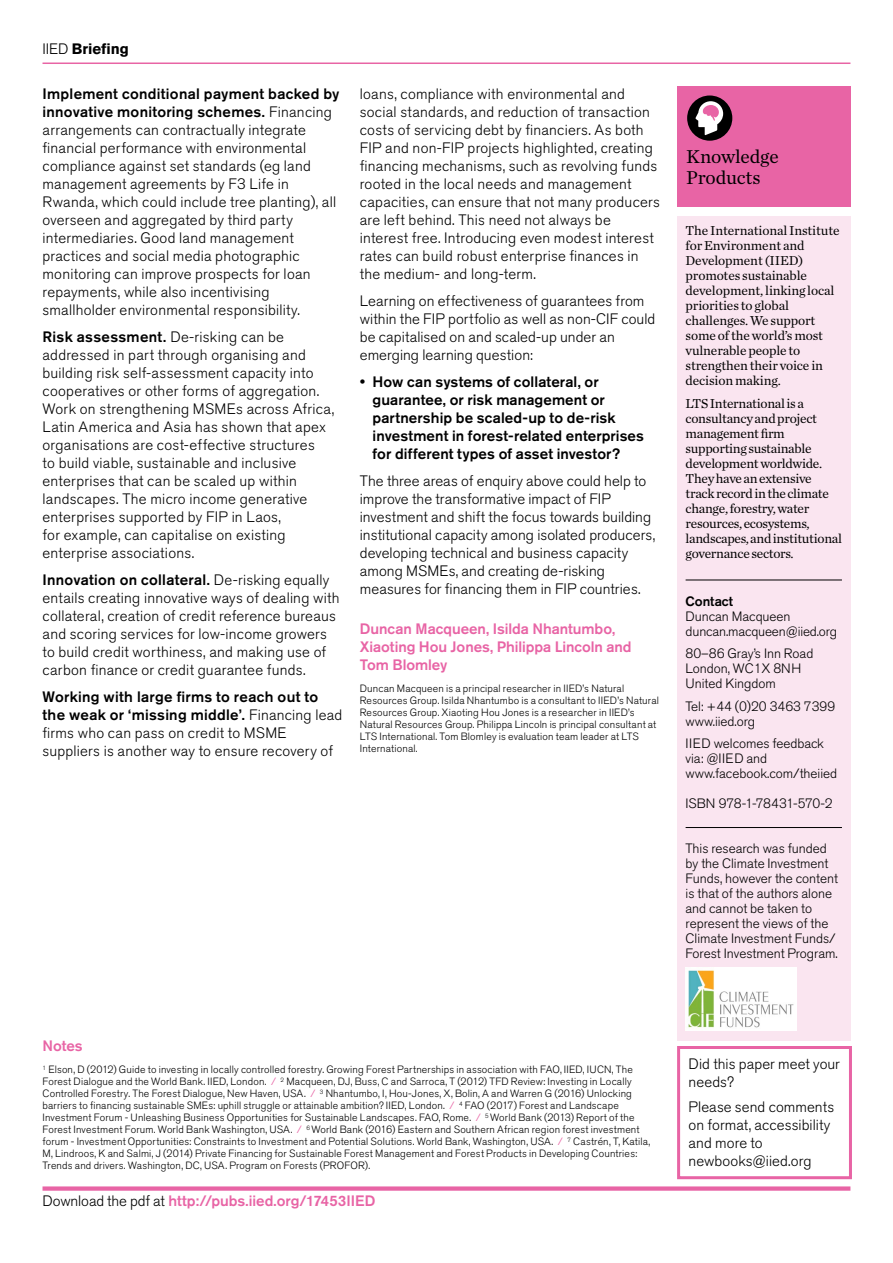
<style>
.page{position:relative;width:893px;height:1263px;background:#fff}
.page>*{position:absolute;margin:0;border:0;box-sizing:border-box;transform-origin:0 0}
.t1{font:19.5px/20.7px "Chronicle Text G1";letter-spacing:-.01em;color:#000}
.IIED_briefing_Body_c{font:300 15px/18px "Akzidenz Grotesk BE";letter-spacing:.015em;color:#000}
.t2{font:500 15px/18px "Akzidenz Grotesk BE";letter-spacing:.005em;color:#000}
.IIED_briefing_Policy{font:300 15px/18px "Akzidenz Grotesk BE";letter-spacing:.005em;color:#000}
.IIED_briefing_Author{font:500 15px/18px "Akzidenz Grotesk BE";color:#e864a5}
.IIED_briefing_Body_c-2{font:500 15px "Akzidenz Grotesk BE";color:#e864a5}
.IIED_briefing_Body_c-3{font:700 15px "Akzidenz Grotesk BE";letter-spacing:-.005em;color:#000}
.IIED_briefing_Notes{font:500 15px "Akzidenz Grotesk BE";color:#e864a5}
.IIED_briefing_About{font:13.5px/15px "Chronicle Text G1";letter-spacing:-.02em;color:#000}
.IIED_briefing_Contac{font:300 13.5px/15px "Akzidenz Grotesk BE";letter-spacing:-.005em;color:#000}
.IIED_DP_Cover_body_c{font:300 13.5px "Akzidenz Grotesk BE";letter-spacing:-.01em;color:#000}
.IIED_briefing_Notes-2{font:300 10.5px/12px "Akzidenz Grotesk BE";letter-spacing:.015em;color:#000}
.IIED_briefing_Author-2{font:300 10.5px/12px "Akzidenz Grotesk BE";letter-spacing:.015em;color:#000}
.s1{font-weight:300}
.s2{font-weight:500}
.s3{color:#e864a5}
.s4{font-weight:300;color:#000}
</style>
<div class="page">
<div style="left:677px;top:86px;width:173px;height:121px;background:#e864a5"></div>
<div style="left:687px;top:95px;width:45px;height:46px;background:#000;border-radius:50%"></div>
<svg style="left:695px;top:101px;width:28px;height:34px"></svg>
<div style="left:677px;top:216px;width:173px;height:824px;background:#fae5f0"></div>
<hr style="left:686px;top:580px;width:156px;height:1px;background:#000">
<hr style="left:686px;top:827px;width:156px;height:1px;background:#000">
<hr style="left:43px;top:63px;width:807px;height:1px;background:#e864a5">
<div style="left:43px;top:1186px;width:807px;height:5px;background:#e864a5"></div>
<img style="left:686px;top:968px;width:111px;height:62px">
<div style="left:677px;top:1046px;width:175px;height:133px;border:3px solid #e864a5"></div>
<p class="IIED_briefing_Body_c-3" style="left:43px;top:40px;width:88px"><span class="s1">IIED</span> Briefing</p>
<p class="IIED_briefing_Body_c" style="left:43px;top:85px;width:298px"><span class="s2">Implement conditional payment backed by innovative monitoring schemes.</span> Financing arrangements can contractually integrate financial performance with environmental compliance against set standards (eg land management agreements by F3 Life in Rwanda, which could include tree planting), all overseen and aggregated by third party intermediaries. Good land management practices and social media photographic monitoring can improve prospects for loan repayments, while also incentivising smallholder environmental responsibility.</p>
<p class="IIED_briefing_Body_c" style="left:43px;top:328px;width:293px"><span class="s2">Risk assessment.</span> De-risking can be addressed in part through organising and building risk self-assessment capacity into cooperatives or other forms of aggregation.<br>Work on strengthening MSMEs across Africa, Latin America and Asia has shown that apex organisations are cost-effective structures<br>to build viable, sustainable and inclusive enterprises that can be scaled up within landscapes. The micro income generative enterprises supported by FIP in Laos,<br>for example, can capitalise on existing enterprise associations.</p>
<p class="IIED_briefing_Body_c" style="left:43px;top:571px;width:299px"><span class="s2">Innovation on collateral.</span> De-risking equally entails creating innovative ways of dealing with collateral, creation of credit reference bureaus and scoring services for low-income growers to build credit worthiness, and making use of carbon finance or credit guarantee funds.</p>
<p class="IIED_briefing_Body_c" style="left:43px;top:688px;width:301px"><span class="s2">Working with large firms to reach out to the weak or ‘missing middle’.</span> Financing lead firms who can pass on credit to MSME suppliers is another way to ensure recovery of</p>
<p class="IIED_briefing_Body_c" style="left:360px;top:85px;width:302px">loans, compliance with environmental and social standards, and reduction of transaction costs of servicing debt by financiers. As both FIP and non-FIP projects highlighted, creating financing mechanisms, such as revolving funds rooted in the local needs and management capacities, can ensure that not many producers are left behind. This need not always be interest free. Introducing even modest interest rates can build robust enterprise finances in the medium- and long-term.</p>
<p class="IIED_briefing_Body_c" style="left:360px;top:292px;width:297px">Learning on effectiveness of guarantees from within the FIP portfolio as well as non-CIF could be capitalised on and scaled-up under an emerging learning question:</p>
<p class="t2" style="left:373px;top:372px;width:273px;text-indent:-13px">• How can systems of collateral, or guarantee, or risk management or partnership be scaled-up to de-risk investment in forest-related enterprises for different types of asset investor?</p>
<p class="IIED_briefing_Body_c" style="left:360px;top:472px;width:297px">The three areas of enquiry above could help to improve the transformative impact of FIP investment and shift the focus towards building institutional capacity among isolated producers, developing technical and business capacity among MSMEs, and creating de-risking measures for financing them in FIP countries.</p>
<p class="IIED_briefing_Author" style="left:360px;top:619px;width:273px">Duncan Macqueen, Isilda Nhantumbo,<br>Xiaoting Hou Jones, Philippa Lincoln and<br>Tom Blomley</p>
<p class="IIED_briefing_Author-2" style="left:360px;top:682px;width:301px">Duncan Macqueen is a principal researcher in IIED’s Natural Resources Group. Isilda Nhantumbo is a consultant to IIED’s Natural Resources Group. Xiaoting Hou Jones is a researcher in IIED’s Natural Resources Group. Philippa Lincoln is principal consultant at LTS International. Tom Blomley is evaluation team leader at LTS International.</p>
<p class="t1" style="left:686px;top:145px;width:94px">Knowledge<br>Products</p>
<p class="IIED_briefing_About" style="left:686px;top:223px;width:155px">The International Institute for Environment and<br>Development (IIED) promotes sustainable development, linking local priorities to global challenges. We support some of the world’s most vulnerable people to strengthen their voice in decision making.</p>
<p class="IIED_briefing_About" style="left:686px;top:395px;width:158px">LTS International is a consultancy and project management firm supporting sustainable development worldwide.<br>They have an extensive track record in the climate change, forestry, water resources, ecosystems, landscapes, and institutional governance sectors.</p>
<p class="IIED_briefing_Contac" style="left:686px;top:594px;width:153px"><span class="s2">Contact<br></span>Duncan Macqueen duncan.macqueen@iied.org</p>
<p class="IIED_briefing_Contac" style="left:686px;top:646px;width:129px">80–86 Gray’s Inn Road<br>London, WC1X 8NH<br>United Kingdom</p>
<p class="IIED_briefing_Contac" style="left:686px;top:699px;width:151px">Tel: +44 (0)20 3463 7399 www.iied.org</p>
<p class="IIED_briefing_Contac" style="left:686px;top:736px;width:153px">IIED welcomes feedback via: @IIED and www.facebook.com/theiied</p>
<p class="IIED_DP_Cover_body_c" style="left:686px;top:796px;width:148px">ISBN 978-1-78431-570-2</p>
<p class="IIED_briefing_Contac" style="left:686px;top:841px;width:154px">This research was funded by the Climate Investment<br>Funds, however the content is that of the authors alone and cannot be taken to represent the views of the<br>Climate Investment Funds/<br>Forest Investment Program.</p>
<p class="IIED_briefing_Notes" style="left:43px;top:1037px;width:42px">Notes</p>
<p class="IIED_briefing_Notes-2" style="left:43px;top:1064px;width:609px"><sup>1</sup> Elson, D (2012) Guide to investing in locally controlled forestry. Growing Forest Partnerships in association with FAO, IIED, IUCN, The Forest Dialogue and the World Bank. IIED, London. <span class="s3">/</span> <sup>2</sup> Macqueen, DJ, Buss, C and Sarroca, T (2012) TFD Review: Investing in Locally Controlled Forestry. The Forest Dialogue, New Haven, USA. <span class="s3">/</span> <sup>3</sup> Nhantumbo, I, Hou-Jones, X, Bolin, A and Warren G (2016) Unlocking barriers to financing sustainable SMEs: uphill struggle or attainable ambition? IIED, London. <span class="s3">/</span> <sup>4</sup> FAO (2017) Forest and Landscape Investment Forum - Unleashing Business Opportunities for Sustainable Landscapes. FAO, Rome. <span class="s3">/</span> <sup>5</sup> World Bank (2013) Report of the Forest Investment Forum. World Bank Washington, USA. <span class="s3">/</span> <sup>6</sup> World Bank (2016) Eastern and Southern African region forest investment forum - Investment Opportunities: Constraints to Investment and Potential Solutions. World Bank, Washington, USA. <span class="s3">/</span> <sup>7</sup> Castrén, T, Katila, M, Lindroos, K and Salmi, J (2014) Private Financing for Sustainable Forest Management and Forest Products in Developing Countries:<br>Trends and drivers. Washington, DC, USA. Program on Forests (PROFOR).</p>
<p class="IIED_briefing_Body_c-2" style="left:43px;top:1192px;width:334px"><span class="s4">Download the pdf at</span> http://pubs.iied.org/17453IIED</p>
<p class="IIED_briefing_Policy" style="left:689px;top:1055px;width:153px">Did this paper meet your needs?</p>
<p class="IIED_briefing_Policy" style="left:689px;top:1098px;width:147px">Please send comments on format, accessibility and more to newbooks@iied.org</p>
</div>
